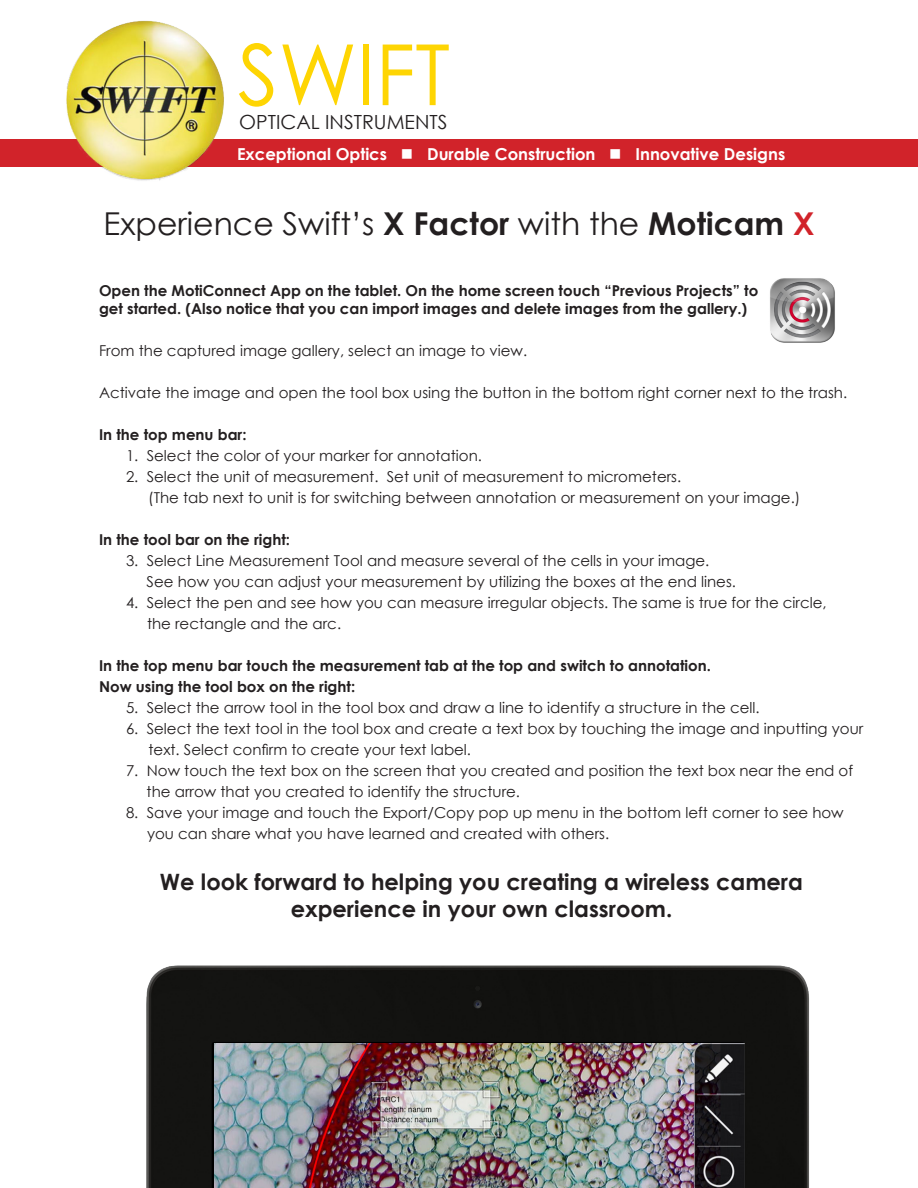
<style>
.page{position:relative;width:918px;height:1188px;background:#fff}
.page>*{position:absolute;margin:0;border:0;box-sizing:border-box;transform-origin:0 0}
.t1{font:84.45px "Century Gothic";color:#fed503}
.t2{font:31.5px "Century Gothic";color:#231f20}
.t3{font:700 22.5px/27px "Century Gothic";color:#231f20;text-align:center}
.t4{font:19.5px "Century Gothic";color:#231f20}
.t5{font:700 16.5px "Century Gothic";color:#fff}
.t6{font:15px "Century Gothic";color:#231f20}
.t7{font:700 15px/18px "Century Gothic";color:#231f20}
.s1{font-weight:700}
.s2{font-weight:700;color:#d1232a}
</style>
<div class="page">
<div style="left:0;top:140px;width:918px;height:27px;background:#d1232a"></div>
<img style="left:57px;top:20px;width:178px;height:161px">
<img style="left:770px;top:278px;width:65px;height:65px">
<img style="left:146px;top:965px;width:663px;height:223px">
<img style="left:214px;top:1043px;width:532px;height:145px">
<p class="t1" style="left:238px;top:16px;width:214px">SWIFT</p>
<p class="t4" style="left:239px;top:108px;width:210px">OPTICAL INSTRUMENTS</p>
<p class="t5" style="left:237px;top:141px;width:550px">Exceptional Optics ■ Durable Construction ■ Innovative Designs</p>
<p class="t2" style="left:104px;top:201px;width:712px">Experience Swift’s <span class="s1">X Factor</span> with the <span class="s1">Moticam</span> <span class="s2">X</span></p>
<p class="t7" style="left:99px;top:281px;width:661px">Open the MotiConnect App on the tablet. On the home screen touch “Previous Projects” to get started. (Also notice that you can import images and delete images from the gallery.)</p>
<p class="t6" style="left:99px;top:340px;width:430px">From the captured image gallery, select an image to view.</p>
<p class="t6" style="left:99px;top:382px;width:750px">Activate the image and open the tool box using the button in the bottom right corner next to the trash.</p>
<p class="t7" style="left:99px;top:425px;width:149px">In the top menu bar:</p>
<p class="t6" style="left:126px;top:445px;width:358px">1. Select the color of your marker for annotation.</p>
<p class="t6" style="left:126px;top:466px;width:557px">2. Select the unit of measurement. Set unit of measurement to micrometers.</p>
<p class="t6" style="left:148px;top:487px;width:654px">(The tab next to unit is for switching between annotation or measurement on your image.)</p>
<p class="t7" style="left:99px;top:530px;width:193px">In the tool bar on the right:</p>
<p class="t6" style="left:126px;top:550px;width:585px">3. Select Line Measurement Tool and measure several of the cells in your image.</p>
<p class="t6" style="left:147px;top:571px;width:591px">See how you can adjust your measurement by utilizing the boxes at the end lines.</p>
<p class="t6" style="left:126px;top:592px;width:702px">4. Select the pen and see how you can measure irregular objects. The same is true for the circle,</p>
<p class="t6" style="left:147px;top:613px;width:196px">the rectangle and the arc.</p>
<p class="t7" style="left:99px;top:656px;width:613px">In the top menu bar touch the measurement tab at the top and switch to annotation.</p>
<p class="t7" style="left:99px;top:677px;width:258px">Now using the tool box on the right:</p>
<p class="t6" style="left:126px;top:697px;width:635px">5. Select the arrow tool in the tool box and draw a line to identify a structure in the cell.</p>
<p class="t6" style="left:126px;top:718px;width:739px">6. Select the text tool in the tool box and create a text box by touching the image and inputting your</p>
<p class="t6" style="left:148px;top:739px;width:324px">text. Select confirm to create your text label.</p>
<p class="t6" style="left:126px;top:760px;width:729px">7. Now touch the text box on the screen that you created and position the text box near the end of</p>
<p class="t6" style="left:147px;top:781px;width:375px">the arrow that you created to identify the structure.</p>
<p class="t6" style="left:126px;top:802px;width:719px">8. Save your image and touch the Export/Copy pop up menu in the bottom left corner to see how</p>
<p class="t6" style="left:147px;top:823px;width:464px">you can share what you have learned and created with others.</p>
<p class="t3" style="left:160px;top:867px;width:645px">We look forward to helping you creating a wireless camera experience in your own classroom.</p>
</div>
